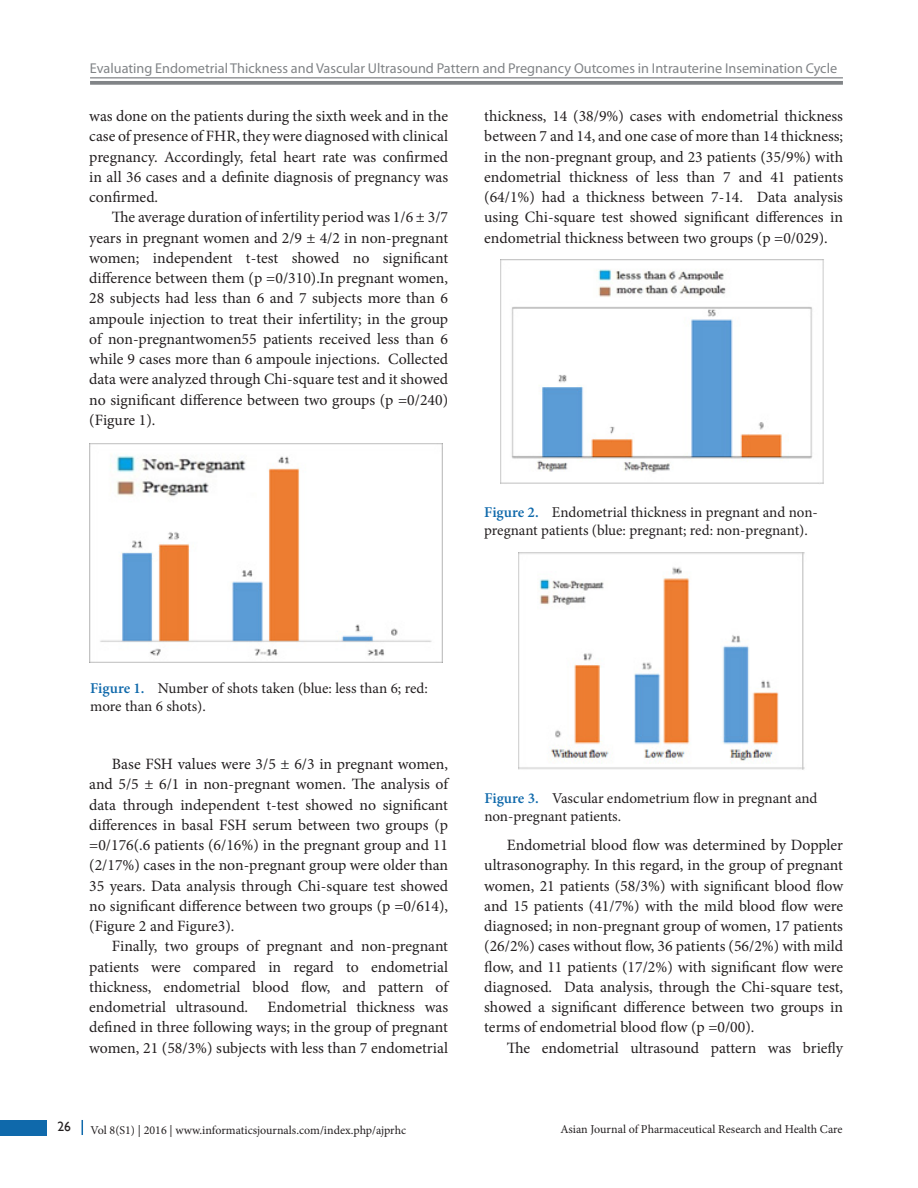
<style>
.page{position:relative;width:918px;height:1188px;background:#fff}
.page>*{position:absolute;margin:0;border:0;box-sizing:border-box;transform-origin:0 0}
.Body_Text_Ind_F{font:15.75px/20.2px "Minion Pro";color:#231f20;text-align:justify}
.Body_Text_Ind_L{font:15.75px "Minion Pro";color:#231f20}
.t1{font:15px/18px "Minion Pro";letter-spacing:-.005em;color:#231f20}
.t2{font:14.25px "Myriad Pro";color:#818487}
.t3{font:13.5px "Gill Sans";color:#231f20}
.t4{font:12px "Minion Pro";color:#231f20}
.s1{font-weight:600;color:#0f69ab}
</style>
<div class="page">
<div style="left:0;top:1120px;width:47px;height:15px;background:#0f69ab"></div>
<svg style="left:82px;top:1120px;width:1px;height:15px"></svg>
<hr style="left:90px;top:77px;width:753px;height:1px;background:#818487">
<svg style="left:90px;top:81px;width:753px;height:4px;background:#898c8f"></svg>
<img style="left:89px;top:443px;width:353px;height:219px">
<img style="left:501px;top:260px;width:323px;height:224px">
<img style="left:519px;top:552px;width:286px;height:218px">
<p class="t2" style="left:90px;top:60px;width:749px">Evaluating Endometrial Thickness and Vascular Ultrasound Pattern and Pregnancy Outcomes in Intrauterine Insemination Cycle</p>
<p class="Body_Text_Ind_F" style="left:89px;top:106px;width:360px">was done on the patients during the sixth week and in the case of presence of FHR, they were diagnosed with clinical pregnancy. Accordingly, fetal heart rate was confirmed in all 36 cases and a definite diagnosis of pregnancy was confirmed.</p>
<p class="Body_Text_Ind_F" style="left:89px;top:207px;width:360px;text-indent:23px">The average duration of infertility period was 1/6 ± 3/7 years in pregnant women and 2/9 ± 4/2 in non-pregnant women; independent t-test showed no significant difference between them (p =0/310).In pregnant women, 28 subjects had less than 6 and 7 subjects more than 6 ampoule injection to treat their infertility; in the group of non-pregnantwomen55 patients received less than 6 while 9 cases more than 6 ampoule injections. Collected data were analyzed through Chi-square test and it showed no significant difference between two groups (p =0/240) (Figure 1).</p>
<p class="Body_Text_Ind_F" style="left:484px;top:106px;width:360px">thickness, 14 (38/9%) cases with endometrial thickness between 7 and 14, and one case of more than 14 thickness; in the non-pregnant group, and 23 patients (35/9%) with endometrial thickness of less than 7 and 41 patients (64/1%) had a thickness between 7-14. Data analysis using Chi-square test showed significant differences in endometrial thickness between two groups (p =0/029).</p>
<p class="t1" style="left:484px;top:503px;width:335px"><span class="s1">Figure 2.</span> Endometrial thickness in pregnant and non&shy;pregnant patients (blue: pregnant; red: non-pregnant).</p>
<p class="t1" style="left:90px;top:679px;width:339px"><span class="s1">Figure 1.</span> Number of shots taken (blue: less than 6; red: more than 6 shots).</p>
<p class="Body_Text_Ind_F" style="left:89px;top:754px;width:360px;text-indent:23px">Base FSH values were 3/5 ± 6/3 in pregnant women, and 5/5 ± 6/1 in non-pregnant women. The analysis of data through independent t-test showed no significant differences in basal FSH serum between two groups (p =0/176(.6 patients (6/16%) in the pregnant group and 11 (2/17%) cases in the non-pregnant group were older than 35 years. Data analysis through Chi-square test showed no significant difference between two groups (p =0/614), (Figure 2 and Figure3).</p>
<p class="Body_Text_Ind_F" style="left:89px;top:936px;width:360px;text-indent:23px">Finally, two groups of pregnant and non-pregnant patients were compared in regard to endometrial thickness, endometrial blood flow, and pattern of endometrial ultrasound. Endometrial thickness was defined in three following ways; in the group of pregnant women, 21 (58/3%) subjects with less than 7 endometrial</p>
<p class="t1" style="left:484px;top:789px;width:335px"><span class="s1">Figure 3.</span> Vascular endometrium flow in pregnant and non-pregnant patients.</p>
<p class="Body_Text_Ind_F" style="left:484px;top:835px;width:360px;text-indent:23px">Endometrial blood flow was determined by Doppler ultrasonography. In this regard, in the group of pregnant women, 21 patients (58/3%) with significant blood flow and 15 patients (41/7%) with the mild blood flow were diagnosed; in non-pregnant group of women, 17 patients (26/2%) cases without flow, 36 patients (56/2%) with mild flow, and 11 patients (17/2%) with significant flow were diagnosed. Data analysis, through the Chi-square test, showed a significant difference between two groups in terms of endometrial blood flow (p =0/00).</p>
<p class="Body_Text_Ind_L" style="left:507px;top:1037px;width:338px">The endometrial ultrasound pattern was briefly</p>
<p class="t3" style="left:57px;top:1119px;width:15px">26</p>
<p class="t4" style="left:91px;top:1122px;width:317px">Vol 8(S1) | 2016 | www.informaticsjournals.com/index.php/ajprhc</p>
<p class="t4" style="left:560px;top:1121px;width:284px">Asian Journal of Pharmaceutical Research and Health Care</p>
</div>
